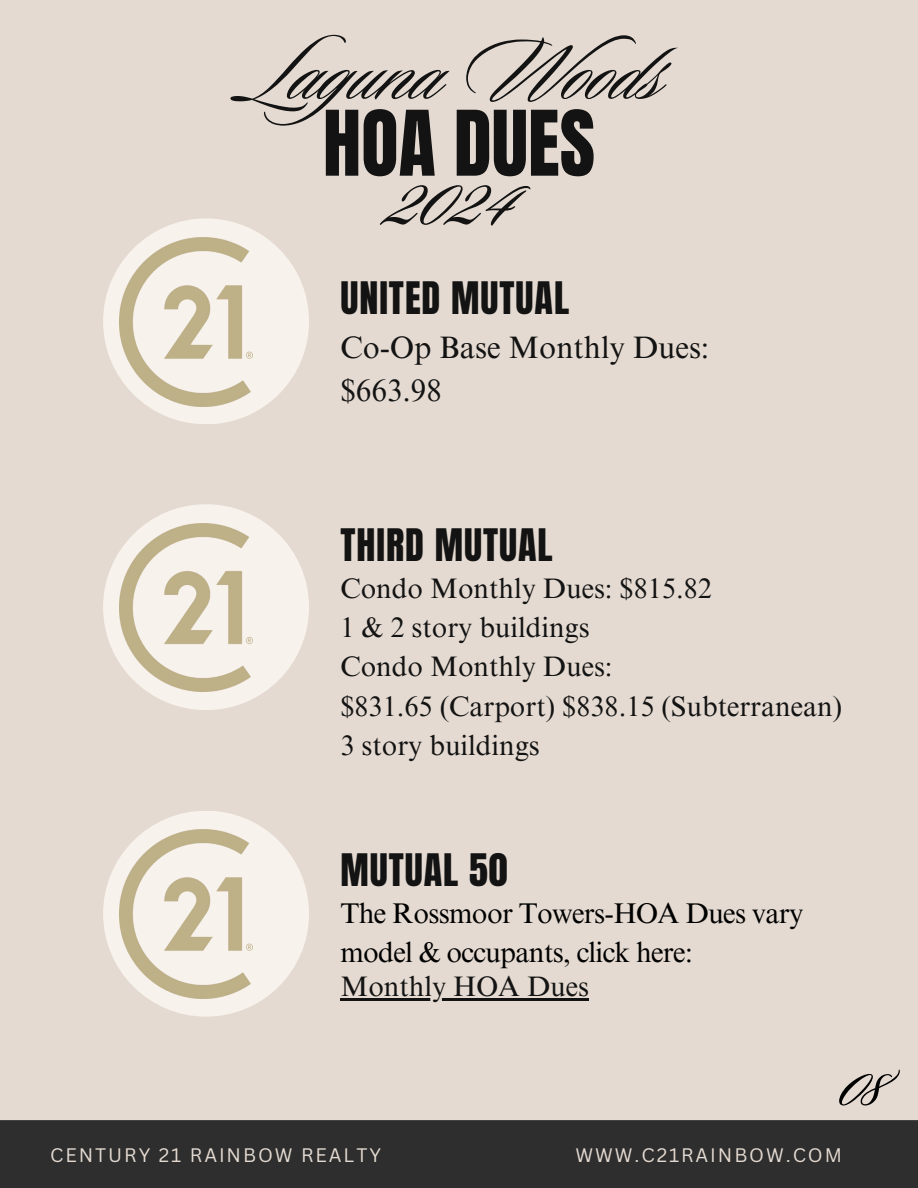
<style>
.page{position:relative;width:918px;height:1188px;background:#e4dad1}
.page>*{position:absolute;margin:0;border:0;box-sizing:border-box;transform-origin:0 0}
.t1{font:98.55px "Sloop Script Pro";color:#131313}
.t2{font:95.55px "Sloop Script Pro";color:#131313}
.t3{font:78.3px "Sloop Script Pro";color:#000}
.t4{font:76.8px "Anton";color:#131313}
.t5{font:38.1px "Anton";letter-spacing:.025em;color:#131313}
.t6{font:31.05px/43.3px "Times NRMT Pro";color:#131313}
.t7{font:28.5px/39.3px "Times NRMT Pro";letter-spacing:-.025em;color:#000}
.t8{font:28.2px/39.2px "Times NRMT Pro";color:#131313}
.t9{font:19.05px "Canva Sans";letter-spacing:.1em;color:#e4dad1}
</style>
<div class="page">
<div style="left:103px;top:218px;width:206px;height:206px;background:#f8f2ed;border-radius:50%"></div>
<img style="left:119px;top:237px;width:134px;height:169px">
<hr style="left:340px;top:998px;width:249px;height:2px;background:#131313">
<div style="left:103px;top:504px;width:206px;height:206px;background:#f8f2ed;border-radius:50%"></div>
<img style="left:119px;top:523px;width:134px;height:169px">
<div style="left:103px;top:811px;width:206px;height:206px;background:#f8f2ed;border-radius:50%"></div>
<img style="left:119px;top:830px;width:134px;height:168px">
<div style="left:0;top:1120px;width:918px;height:68px;background:#2e2e2e"></div>
<h3 class="t2" style="left:247px;top:22px;width:418px">Laguna Woods</h3>
<p class="t4" style="left:323px;top:88px;width:274px">HOA DUES</p>
<h3 class="t1" style="left:392px;top:145px;width:128px">2024</h3>
<h2 class="t5" style="left:340px;top:270px;width:230px">UNITED MUTUAL</h2>
<h4 class="t6" style="left:340px;top:330px;width:370px">Co-Op Base Monthly Dues: $663.98</h4>
<h1 class="t5" style="left:340px;top:517px;width:214px">THIRD MUTUAL</h1>
<h3 class="t8" style="left:340px;top:572px;width:503px">Condo Monthly Dues: $815.82<br>1 &amp; 2 story buildings<br>Condo Monthly Dues:<br>$831.65 (Carport) $838.15 (Subterranean)<br>3 story buildings</h3>
<p class="t5" style="left:340px;top:843px;width:169px">MUTUAL 50</p>
<p class="t7" style="left:340px;top:897px;width:465px">The Rossmoor Towers-HOA Dues vary model &amp; occupants, click here:</p>
<h4 class="t8" style="left:340px;top:970px;width:250px">Monthly HOA Dues</h4>
<p class="t3" style="left:842px;top:1042px;width:47px">08</p>
<h4 class="t9" style="left:50px;top:1142px;width:332px">CENTURY 21 RAINBOW REALTY</h4>
<p class="t9" style="left:576px;top:1142px;width:268px">WWW.C21RAINBOW.COM</p>
</div>
